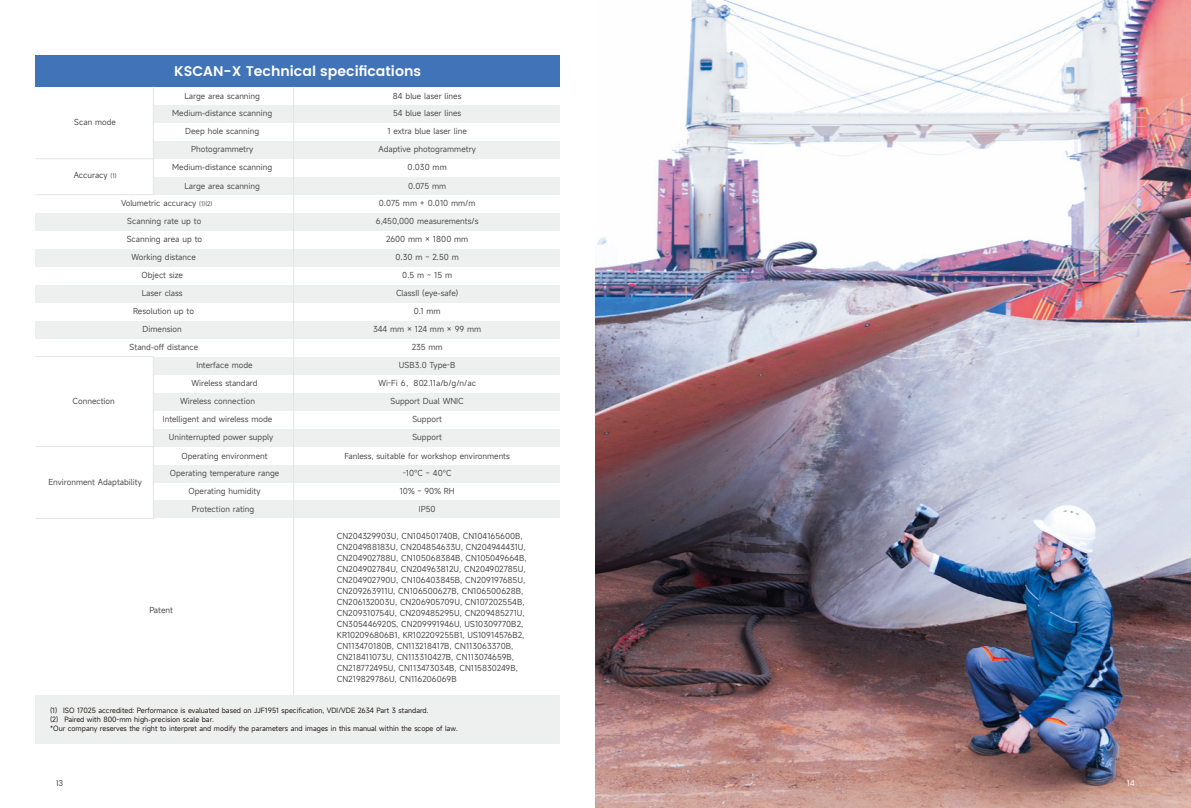
<style>
.page{position:relative;width:1191px;height:808px;background:#fff}
.page>*{position:absolute;margin:0;border:0;box-sizing:border-box;transform-origin:0 0}
.t1{font:600 14px "Poppins";color:#fff}
.t2{font:8px/11px "Mi Sans";color:#4c4c4c;text-align:center}
.t3{font:8px "Poppins";color:#4c4c4c}
.t4{font:8px "Poppins";color:#fff}
.t5{font:7px/9px "Mi Sans";color:#221815}
.s1{font-size:6px}
</style>
<div class="page">
<img style="left:595px;top:0;width:596px;height:808px">
<div style="left:35px;top:56px;width:525px;height:31px;background:#4173b9"></div>
<div style="left:35px;top:695px;width:525px;height:49px;background:#eef0ef"></div>
<div style="left:153px;top:500px;width:407px;height:18px;background:#eef0ef"></div>
<div style="left:153px;top:464px;width:407px;height:18px;background:#eef0ef"></div>
<div style="left:153px;top:428px;width:407px;height:18px;background:#eef0ef"></div>
<div style="left:153px;top:393px;width:407px;height:17px;background:#eef0ef"></div>
<div style="left:153px;top:357px;width:407px;height:18px;background:#eef0ef"></div>
<div style="left:35px;top:321px;width:525px;height:18px;background:#eef0ef"></div>
<div style="left:35px;top:285px;width:525px;height:18px;background:#eef0ef"></div>
<div style="left:35px;top:249px;width:525px;height:18px;background:#eef0ef"></div>
<div style="left:35px;top:213px;width:525px;height:18px;background:#eef0ef"></div>
<div style="left:153px;top:177px;width:407px;height:18px;background:#eef0ef"></div>
<div style="left:153px;top:141px;width:407px;height:18px;background:#eef0ef"></div>
<div style="left:153px;top:105px;width:407px;height:18px;background:#eef0ef"></div>
<hr style="left:293px;top:87px;width:1px;height:608px;background:#e5e5e4">
<hr style="left:153px;top:87px;width:1px;height:108px;background:#e5e5e4">
<hr style="left:153px;top:357px;width:1px;height:161px;background:#e5e5e4">
<hr style="left:35px;top:158px;width:118px;height:1px;background:#e5e5e4">
<hr style="left:35px;top:356px;width:118px;height:1px;background:#e5e5e4">
<hr style="left:35px;top:446px;width:118px;height:1px;background:#e5e5e4">
<hr style="left:35px;top:518px;width:118px;height:1px;background:#e5e5e4">
<hr style="left:35px;top:194px;width:118px;height:1px;background:#e5e5e4">
<p class="t2" style="left:74px;top:116px;width:43px">Scan mode</p>
<p class="t2" style="left:74px;top:169px;width:44px">Accuracy <span class="s1">(1)</span></p>
<h1 class="t1" style="left:174px;top:61px;width:248px">KSCAN-X Technical specifications</h1>
<p class="t2" style="left:184px;top:90px;width:77px">Large area scanning</p>
<p class="t2" style="left:393px;top:90px;width:70px">84 blue laser lines</p>
<p class="t2" style="left:172px;top:107px;width:101px">Medium-distance scanning</p>
<p class="t2" style="left:393px;top:107px;width:70px">54 blue laser lines</p>
<p class="t2" style="left:185px;top:125px;width:76px">Deep hole scanning</p>
<p class="t2" style="left:387px;top:125px;width:81px">1 extra blue laser line</p>
<p class="t2" style="left:191px;top:143px;width:64px">Photogrammetry</p>
<p class="t2" style="left:172px;top:161px;width:101px">Medium-distance scanning</p>
<p class="t2" style="left:408px;top:161px;width:41px">0.030 mm</p>
<p class="t2" style="left:184px;top:180px;width:77px">Large area scanning</p>
<p class="t2" style="left:378px;top:143px;width:99px">Adaptive photogrammetry</p>
<p class="t2" style="left:408px;top:180px;width:40px">0.075 mm</p>
<p class="t2" style="left:379px;top:197px;width:98px">0.075 mm + 0.010 mm/m</p>
<p class="t2" style="left:121px;top:197px;width:93px">Volumetric accuracy <span class="s1">(1)(2)</span></p>
<p class="t2" style="left:127px;top:216px;width:75px">Scanning rate up to</p>
<p class="t2" style="left:376px;top:216px;width:104px">6,450,000 measurements/s</p>
<p class="t2" style="left:127px;top:234px;width:77px">Scanning area up to</p>
<p class="t2" style="left:386px;top:234px;width:84px">2600 mm × 1800 mm</p>
<p class="t2" style="left:131px;top:252px;width:66px">Working distance</p>
<p class="t2" style="left:395px;top:252px;width:65px">0.30 m ~ 2.50 m</p>
<p class="t2" style="left:141px;top:269px;width:43px">Object size</p>
<p class="t2" style="left:402px;top:269px;width:51px">0.5 m ~ 15 m</p>
<p class="t2" style="left:142px;top:288px;width:42px">Laser class</p>
<p class="t2" style="left:396px;top:288px;width:64px">ClassⅡ (eye-safe)</p>
<p class="t2" style="left:133px;top:306px;width:62px">Resolution up to</p>
<p class="t2" style="left:414px;top:306px;width:28px">0.1 mm</p>
<p class="t2" style="left:143px;top:323px;width:41px">Dimension</p>
<p class="t2" style="left:373px;top:323px;width:110px">344 mm × 124 mm × 99 mm</p>
<p class="t2" style="left:130px;top:342px;width:70px">Stand-off distance</p>
<p class="t2" style="left:412px;top:342px;width:32px">235 mm</p>
<p class="t2" style="left:73px;top:396px;width:44px">Connection</p>
<p class="t2" style="left:48px;top:476px;width:95px">Environment Adaptability</p>
<p class="t2" style="left:196px;top:359px;width:58px">Interface mode</p>
<p class="t2" style="left:191px;top:378px;width:68px">Wireless standard</p>
<p class="t2" style="left:180px;top:396px;width:76px">Wireless connection</p>
<p class="t2" style="left:163px;top:413px;width:111px">Intelligent and wireless mode</p>
<p class="t2" style="left:399px;top:359px;width:58px">USB3.0 Type-B</p>
<p class="t2" style="left:378px;top:378px;width:99px">Wi-Fi 6，802.11a/b/g/n/ac</p>
<p class="t2" style="left:390px;top:396px;width:75px">Support Dual WNIC</p>
<p class="t2" style="left:412px;top:413px;width:31px">Support</p>
<p class="t2" style="left:169px;top:432px;width:106px">Uninterrupted power supply</p>
<p class="t2" style="left:412px;top:432px;width:31px">Support</p>
<p class="t2" style="left:170px;top:448px;width:111px;line-height:16.6px">Operating environment<br>Operating temperature range</p>
<p class="t2" style="left:189px;top:485px;width:73px">Operating humidity</p>
<p class="t2" style="left:192px;top:503px;width:64px">Protection rating</p>
<p class="t2" style="left:344px;top:448px;width:167px;line-height:16.6px">Fanless, suitable for workshop environments -10℃ ~ 40℃</p>
<p class="t2" style="left:400px;top:485px;width:56px">10% ~ 90% RH</p>
<p class="t2" style="left:419px;top:503px;width:18px">IP50</p>
<p class="t2" style="left:337px;top:530px;width:191px;text-align:left">CN204329903U, CN104501740B, CN104165600B, CN204988183U, CN204854633U, CN204944431U, CN204902788U, CN105068384B, CN105049664B, CN204902784U, CN204963812U, CN204902785U, CN204902790U, CN106403845B, CN209197685U, CN209263911U, CN106500627B, CN106500628B, CN206132003U, CN206905709U, CN107202554B, CN209310754U, CN209485295U, CN209485271U, CN305446920S, CN209991946U, US10309770B2, KR102096806B1, KR102209255B1, US10914576B2, CN113470180B, CN113218417B, CN113063370B, CN218411073U, CN113310427B, CN113074659B, CN218772495U, CN113473034B, CN115830249B, CN219829786U, CN116206069B</p>
<p class="t5" style="left:50px;top:706px;width:409px">(1) ISO 17025 accredited: Performance is evaluated based on JJF1951 specification, VDI/VDE 2634 Part 3 standard.<br>(2) Paired with 800-mm high-precision scale bar.<br>*Our company reserves the right to interpret and modify the parameters and images in this manual within the scope of law.</p>
<p class="t2" style="left:149px;top:605px;width:25px">Patent</p>
<p class="t3" style="left:56px;top:777px;width:9px">13</p>
<p class="t4" style="left:1127px;top:777px;width:9px">14</p>
</div>
